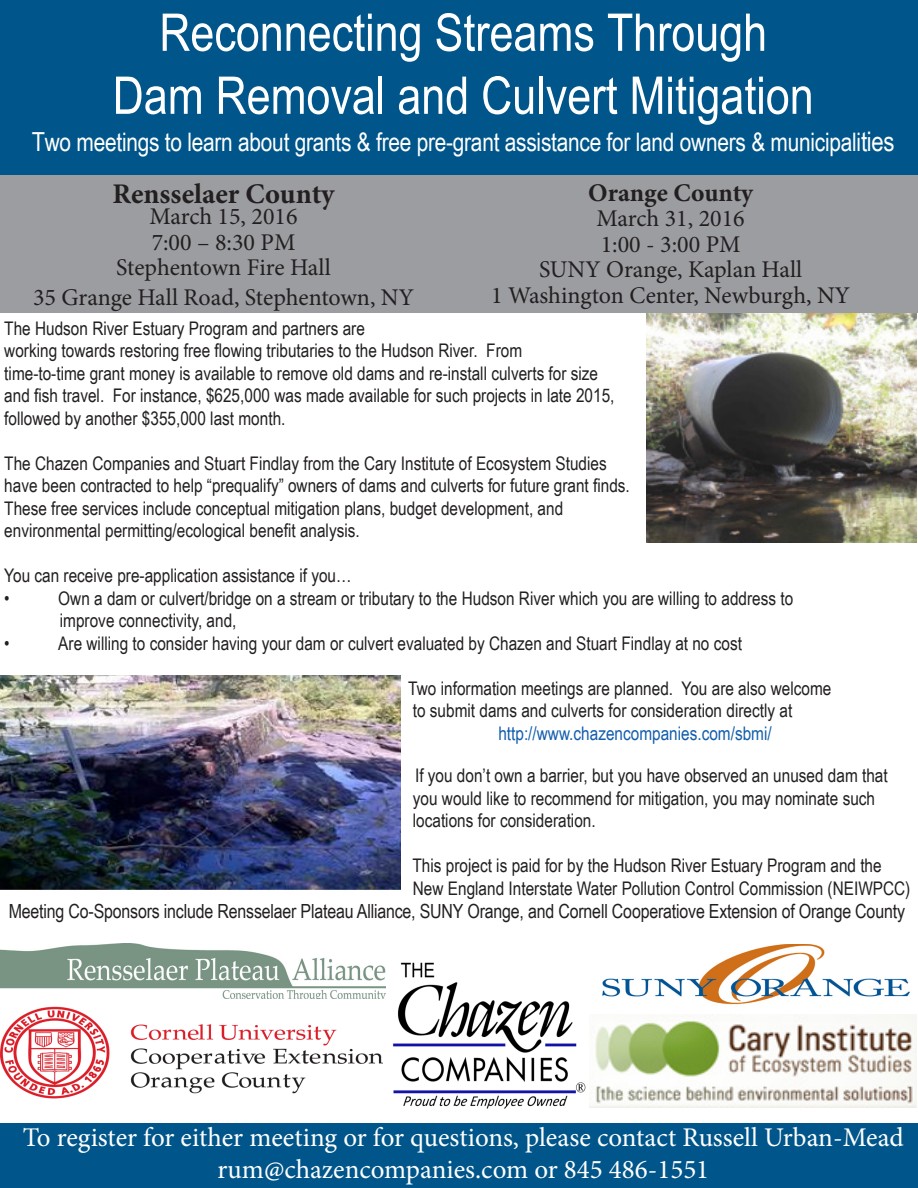
<style>
.page{position:relative;width:918px;height:1188px;background:#fff}
.page>*{position:absolute;margin:0;border:0;box-sizing:border-box;transform-origin:0 0}
.t1{font:52.05px "Arial Narrow";color:#fff}
.t2{font:700 28.5px "Minion Pro";color:#231f20}
.t3{font:27px "Minion Pro";color:#fff}
.t4{font:25.5px "Arial Narrow";letter-spacing:-.01em;color:#fff}
.t5{font:700 25.5px "Minion Pro";color:#231f20}
.t6{font:24px "Minion Pro";color:#231f20}
.t7{font:19.5px "Arial Narrow";letter-spacing:-.01em;color:#231f20}
.t8{font:18.75px/22.5px "Arial Narrow";color:#231f20}
.t9{font:18.75px "Arial Narrow";color:#135ead}
.s1{font-size:26.25px}
.s2{font-size:27px}
</style>
<div class="page">
<div style="left:0;top:0;width:918px;height:264px;background:#00568a"></div>
<img style="left:646px;top:313px;width:270px;height:229px">
<div style="left:0;top:175px;width:918px;height:138px;background:#9b9da0"></div>
<div style="left:0;top:1123px;width:918px;height:65px;background:#00568a"></div>
<img style="left:590px;top:1015px;width:326px;height:93px">
<img style="left:393px;top:962px;width:193px;height:147px">
<img style="left:0;top:675px;width:400px;height:215px">
<img style="left:1px;top:1007px;width:382px;height:91px">
<img style="left:0;top:943px;width:385px;height:56px">
<img style="left:602px;top:945px;width:308px;height:60px">
<p class="t1" style="left:159px;top:-6px;width:609px">Reconnecting Streams Through</p>
<p class="t1" style="left:113px;top:57px;width:702px">Dam Removal and Culvert Mitigation</p>
<p class="t4" style="left:32px;top:124px;width:864px"><span class="s1">T</span>wo meetings to learn about grants &amp; free pre-grant assistance for land owners &amp; municipali<span class="s2">ties</span></p>
<p class="t2" style="left:113px;top:174px;width:223px">Rensselaer County</p>
<p class="t6" style="left:149px;top:200px;width:150px">March 15, 2016</p>
<p class="t6" style="left:152px;top:226px;width:145px">7:00 – 8:30 PM</p>
<p class="t6" style="left:116px;top:251px;width:216px">Stephentown Fire Hall</p>
<p class="t6" style="left:33px;top:281px;width:382px">35 Grange Hall Road, Stephentown, NY</p>
<p class="t5" style="left:588px;top:175px;width:166px">Orange County</p>
<p class="t6" style="left:597px;top:203px;width:150px">March 31, 2016</p>
<p class="t6" style="left:601px;top:228px;width:141px">1:00 - 3:00 PM</p>
<p class="t6" style="left:539px;top:254px;width:265px">SUNY Orange, Kaplan Hall</p>
<p class="t6" style="left:491px;top:279px;width:360px">1 Washington Center, Newburgh, NY</p>
<p class="t8" style="left:4px;top:316px;width:362px">The Hudson River Estuary Program and partners are</p>
<p class="t8" style="left:4px;top:339px;width:519px">working towards restoring free flowing tributaries to the Hudson River. From</p>
<p class="t8" style="left:4px;top:361px;width:612px">time-to-time grant money is available to remove old dams and re-install culverts for size and fish travel. For instance, $625,000 was made available for such projects in late 2015, followed by another $355,000 last month.</p>
<p class="t8" style="left:4px;top:451px;width:627px">The Chazen Companies and Stuart Findlay from the Cary Institute of Ecosystem Studies have been contracted to help “prequalify” owners of dams and culverts for future grant finds.</p>
<p class="t8" style="left:4px;top:496px;width:560px">These free services include conceptual mitigation plans, budget development, and</p>
<p class="t8" style="left:4px;top:519px;width:357px">environmental permitting/ecological benefit analysis.</p>
<p class="t8" style="left:4px;top:564px;width:349px">You can receive pre-application assistance if you…</p>
<p class="t8" style="left:4px;top:586px;width:7px">•</p>
<p class="t8" style="left:58px;top:586px;width:736px">Own a dam or culvert/bridge on a stream or tributary to the Hudson River which you are willing to address to</p>
<p class="t8" style="left:60px;top:609px;width:178px">improve connectivity, and,</p>
<p class="t8" style="left:4px;top:631px;width:7px">•</p>
<p class="t8" style="left:58px;top:631px;width:685px">Are willing to consider having your dam or culvert evaluated by Chazen and Stuart Findlay at no cost</p>
<p class="t8" style="left:408px;top:676px;width:425px">Two information meetings are planned. You are also welcome</p>
<p class="t8" style="left:413px;top:699px;width:381px">to submit dams and culverts for consideration directly at</p>
<p class="t9" style="left:498px;top:720px;width:275px">http://www.chazencompanies.com/sbmi/</p>
<p class="t8" style="left:415px;top:764px;width:474px">If you don’t own a barrier, but you have observed an unused dam that</p>
<p class="t8" style="left:413px;top:786px;width:464px">you would like to recommend for mitigation, you may nominate such</p>
<p class="t8" style="left:413px;top:809px;width:184px">locations for consideration.</p>
<p class="t8" style="left:413px;top:854px;width:471px">This project is paid for by the Hudson River Estuary Program and the</p>
<p class="t8" style="left:413px;top:876px;width:499px">New England Interstate Water Pollution Control Commission (NEIWPCC)</p>
<p class="t7" style="left:9px;top:897px;width:898px">Meeting Co-Sponsors include Rensselaer Plateau Alliance, SUNY Orange, and Cornell Cooperatiove Extension of Orange County</p>
<p class="t3" style="left:23px;top:1119px;width:882px">To register for either meeting or for questions, please contact Russell Urban-Mead</p>
<p class="t3" style="left:217px;top:1152px;width:493px">rum@chazencompanies.com or 845 486-1551</p>
</div>
